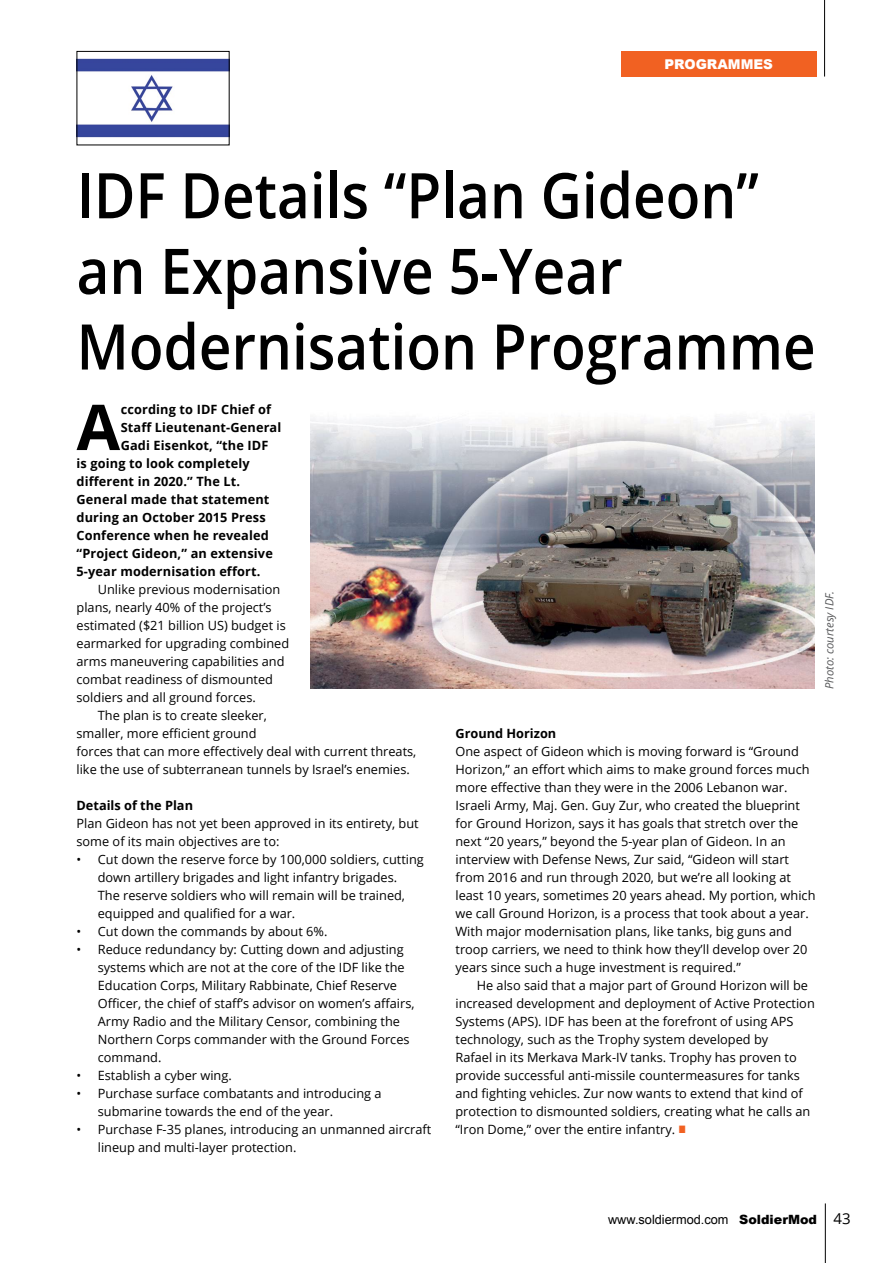
<style>
.page{position:relative;width:893px;height:1263px;background:#fff}
.page>*{position:absolute;margin:0;border:0;box-sizing:border-box;transform-origin:0 0}
.t1{font:700 63.15px "Open Sans";color:#000}
.t2{font:600 63px/75.6px "Open Sans";color:#000;scale:.9 1}
.t3{font:900 13.5px "Arial";color:#fff}
.t4{font:12.75px/18px "Open Sans";color:#000}
.t5{font:700 12.75px "Open Sans";letter-spacing:.01em;color:#000}
.t6{font:12.75px "Arial";color:#000}
.t7{font:italic 11.25px "Open Sans";color:#58595b}
.s1{color:#f16122}
.s2{font-weight:900}
.s3{font-family:"Open Sans";font-size:15px}
</style>
<div class="page">
<hr style="left:824px;top:0;width:1px;height:77px;background:#000">
<hr style="left:825px;top:1203px;width:1px;height:60px;background:#000">
<img style="left:310px;top:417px;width:504px;height:272px">
<img style="left:79px;top:58px;width:149px;height:80px">
<div style="left:77px;top:51px;width:153px;height:94px;border:1px solid #000"></div>
<div style="left:621px;top:51px;width:195px;height:26px;background:#f16122"></div>
<p class="t3" style="left:664px;top:54px;width:110px">PROGRAMMES</p>
<h2 class="t2" style="left:77px;top:156px;width:823px">IDF Details “Plan Gideon” an Expansive 5-Year<br>Modernisation Programme</h2>
<h1 class="t1" style="left:77px;top:382px;width:45px">A</h1>
<p class="t5" style="left:121px;top:400px;width:152px">ccording to IDF Chief of</p>
<p class="t5" style="left:121px;top:418px;width:162px">Staff Lieutenant-General</p>
<p class="t5" style="left:121px;top:436px;width:149px">Gadi Eisenkot, “the IDF</p>
<p class="t5" style="left:77px;top:454px;width:175px">is going to look completely</p>
<p class="t5" style="left:77px;top:472px;width:165px">different in 2020.” The Lt.</p>
<p class="t5" style="left:77px;top:490px;width:194px">General made that statement</p>
<p class="t5" style="left:77px;top:508px;width:191px">during an October 2015 Press</p>
<p class="t5" style="left:77px;top:526px;width:194px">Conference when he revealed</p>
<p class="t5" style="left:77px;top:544px;width:198px">“Project Gideon,” an extensive</p>
<p class="t5" style="left:77px;top:562px;width:185px">5-year modernisation effort.</p>
<p class="t4" style="left:98px;top:580px;width:184px">Unlike previous modernisation</p>
<p class="t4" style="left:77px;top:598px;width:197px">plans, nearly 40% of the project’s</p>
<p class="t4" style="left:77px;top:616px;width:211px">estimated ($21 billion US) budget is</p>
<p class="t4" style="left:77px;top:634px;width:214px">earmarked for upgrading combined</p>
<p class="t4" style="left:77px;top:652px;width:209px">arms maneuvering capabilities and</p>
<p class="t4" style="left:77px;top:670px;width:198px">combat readiness of dismounted</p>
<p class="t4" style="left:77px;top:688px;width:181px">soldiers and all ground forces.</p>
<p class="t4" style="left:98px;top:706px;width:171px">The plan is to create sleeker,</p>
<p class="t4" style="left:77px;top:724px;width:181px">smaller, more efficient ground</p>
<p class="t4" style="left:77px;top:742px;width:341px">forces that can more effectively deal with current threats,</p>
<p class="t4" style="left:77px;top:760px;width:335px">like the use of subterranean tunnels by Israel’s enemies.</p>
<p class="t5" style="left:77px;top:796px;width:118px">Details of the Plan</p>
<p class="t4" style="left:77px;top:814px;width:344px">Plan Gideon has not yet been approved in its entirety, but some of its main objectives are to:</p>
<p class="t4" style="left:98px;top:850px;width:328px;text-indent:-21px">• Cut down the reserve force by 100,000 soldiers, cutting down artillery brigades and light infantry brigades.<br>The reserve soldiers who will remain will be trained, equipped and qualified for a war.</p>
<p class="t4" style="left:77px;top:922px;width:252px">• Cut down the commands by about 6%.</p>
<p class="t4" style="left:98px;top:940px;width:318px;text-indent:-21px">• Reduce redundancy by: Cutting down and adjusting systems which are not at the core of the IDF like the Education Corps, Military Rabbinate, Chief Reserve Officer, the chief of staff’s advisor on women’s affairs, Army Radio and the Military Censor, combining the Northern Corps commander with the Ground Forces command.</p>
<p class="t4" style="left:77px;top:1066px;width:157px">• Establish a cyber wing.</p>
<p class="t4" style="left:98px;top:1084px;width:285px;text-indent:-21px">• Purchase surface combatants and introducing a submarine towards the end of the year.</p>
<p class="t4" style="left:98px;top:1120px;width:335px;text-indent:-21px">• Purchase F-35 planes, introducing an unmanned aircraft lineup and multi-layer protection.</p>
<p class="t5" style="left:455px;top:724px;width:102px">Ground Horizon</p>
<p class="t4" style="left:455px;top:742px;width:361px">One aspect of Gideon which is moving forward is “Ground Horizon,” an effort which aims to make ground forces much more effective than they were in the 2006 Lebanon war.<br>Israeli Army, Maj. Gen. Guy Zur, who created the blueprint for Ground Horizon, says it has goals that stretch over the next “20 years,” beyond the 5-year plan of Gideon. In an interview with Defense News, Zur said, “Gideon will start from 2016 and run through 2020, but we’re all looking at least 10 years, sometimes 20 years ahead. My portion, which we call Ground Horizon, is a process that took about a year.<br>With major modernisation plans, like tanks, big guns and troop carriers, we need to think how they’ll develop over 20 years since such a huge investment is required.”</p>
<p class="t4" style="left:455px;top:976px;width:361px;text-indent:21px">He also said that a major part of Ground Horizon will be increased development and deployment of Active Protection Systems (APS). IDF has been at the forefront of using APS technology, such as the Trophy system developed by<br>Rafael in its Merkava Mark-IV tanks. Trophy has proven to provide successful anti-missile countermeasures for tanks and fighting vehicles. Zur now wants to extend that kind of protection to dismounted soldiers, creating what he calls an “Iron Dome,” over the entire infantry. <span class="s1">■</span></p>
<p class="t7" style="left:822px;top:689px;width:100px;rotate:-90deg">Photo: courtesy IDF.</p>
<p class="t6" style="left:608px;top:1211px;width:244px">www.soldiermod.com <span class="s2">SoldierMod</span> <span class="s3">43</span></p>
</div>
